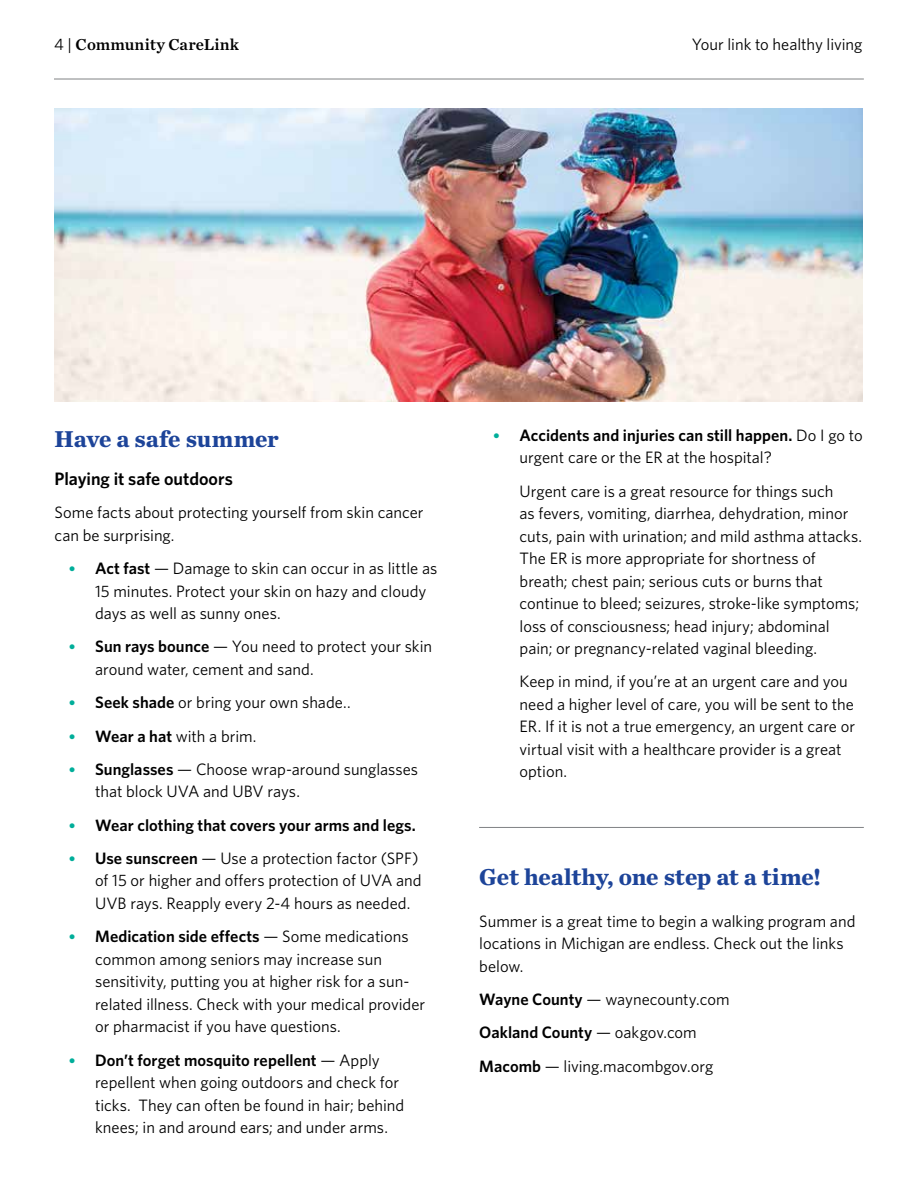
<style>
.page{position:relative;width:918px;height:1188px;background:#fff}
.page>*{position:absolute;margin:0;border:0;box-sizing:border-box;transform-origin:0 0}
.t1{font:700 24px "Chronicle Text G1";letter-spacing:-.01em;color:#1d4499}
.t2{font:600 18px "Whitney";letter-spacing:-.005em;color:#000}
.t3{font:16.5px/22.5px "Whitney";color:#000}
.t4{font:600 16.5px "Whitney";color:#000}
.t5{font:16.5px "Chronicle Text G1 Semi";letter-spacing:.01em;color:#000}
.s1{font-family:"Whitney"}
.s2{font-family:"Chronicle Text G1";font-weight:700;color:#00ae9a}
.s3{font-weight:600}
</style>
<div class="page">
<hr style="left:54px;top:79px;width:810px;height:1px;background:#808285">
<hr style="left:479px;top:827px;width:385px;height:1px;background:#808285">
<img style="left:54px;top:108px;width:808px;height:294px">
<p class="t5" style="left:54px;top:32px;width:187px"><span class="s1">4 |</span> Community CareLink</p>
<p class="t3" style="left:692px;top:33px;width:172px">Your link to healthy living</p>
<h1 class="t1" style="left:55px;top:419px;width:226px">Have a safe summer</h1>
<p class="t2" style="left:55px;top:467px;width:180px">Playing it safe outdoors</p>
<p class="t3" style="left:55px;top:501px;width:371px">Some facts about protecting yourself from skin cancer can be surprising.</p>
<p class="t3" style="left:95px;top:557px;width:344px;text-indent:-27px"><span class="s2">•</span> <span class="s3">Act fast</span> — Damage to skin can occur in as little as<br>15 minutes. Protect your skin on hazy and cloudy days as well as sunny ones.</p>
<p class="t3" style="left:95px;top:635px;width:339px;text-indent:-27px"><span class="s2">•</span> <span class="s3">Sun rays bounce</span> — You need to protect your skin around water, cement and sand.</p>
<p class="t3" style="left:68px;top:691px;width:284px"><span class="s2">•</span> <span class="s3">Seek shade</span> or bring your own shade..</p>
<p class="t3" style="left:68px;top:724px;width:190px"><span class="s2">•</span> <span class="s3">Wear a hat</span> with a brim.</p>
<p class="t3" style="left:95px;top:757px;width:325px;text-indent:-27px"><span class="s2">•</span> <span class="s3">Sunglasses</span> — Choose wrap-around sunglasses that block UVA and UBV rays.</p>
<p class="t4" style="left:68px;top:814px;width:349px"><span class="s2">•</span> Wear clothing that covers your arms and legs.</p>
<p class="t3" style="left:95px;top:847px;width:328px;text-indent:-27px"><span class="s2">•</span> <span class="s3">Use sunscreen</span> — Use a protection factor (SPF) of 15 or higher and offers protection of UVA and<br>UVB rays. Reapply every 2-4 hours as needed.</p>
<p class="t3" style="left:95px;top:925px;width:332px;text-indent:-27px"><span class="s2">•</span> <span class="s3">Medication side effects</span> — Some medications common among seniors may increase sun sensitivity, putting you at higher risk for a sun&shy;related illness. Check with your medical provider or pharmacist if you have questions.</p>
<p class="t3" style="left:95px;top:1048px;width:311px;text-indent:-27px"><span class="s2">•</span> <span class="s3">Don’t forget mosquito repellent</span> — Apply repellent when going outdoors and check for ticks. They can often be found in hair; behind knees; in and around ears; and under arms.</p>
<p class="t3" style="left:520px;top:423px;width:345px;text-indent:-27px"><span class="s2">•</span> <span class="s3">Accidents and injuries can still happen.</span> Do I go to urgent care or the ER at the hospital?</p>
<p class="t3" style="left:520px;top:479px;width:344px">Urgent care is a great resource for things such<br>as fevers, vomiting, diarrhea, dehydration, minor cuts, pain with urination; and mild asthma attacks.<br>The ER is more appropriate for shortness of breath; chest pain; serious cuts or burns that continue to bleed; seizures, stroke-like symptoms; loss of consciousness; head injury; abdominal pain; or pregnancy-related vaginal bleeding.</p>
<p class="t3" style="left:520px;top:670px;width:337px">Keep in mind, if you’re at an urgent care and you need a higher level of care, you will be sent to the ER. If it is not a true emergency, an urgent care or virtual visit with a healthcare provider is a great option.</p>
<h1 class="t1" style="left:479px;top:858px;width:343px">Get healthy, one step at a time!</h1>
<p class="t3" style="left:479px;top:909px;width:378px">Summer is a great time to begin a walking program and locations in Michigan are endless. Check out the links below.</p>
<p class="t3" style="left:479px;top:982px;width:252px;line-height:33.3px"><span class="s3">Wayne County</span> — waynecounty.com<br><span class="s3">Oakland County</span> — oakgov.com<br><span class="s3">Macomb</span> — living.macombgov.org</p>
</div>
